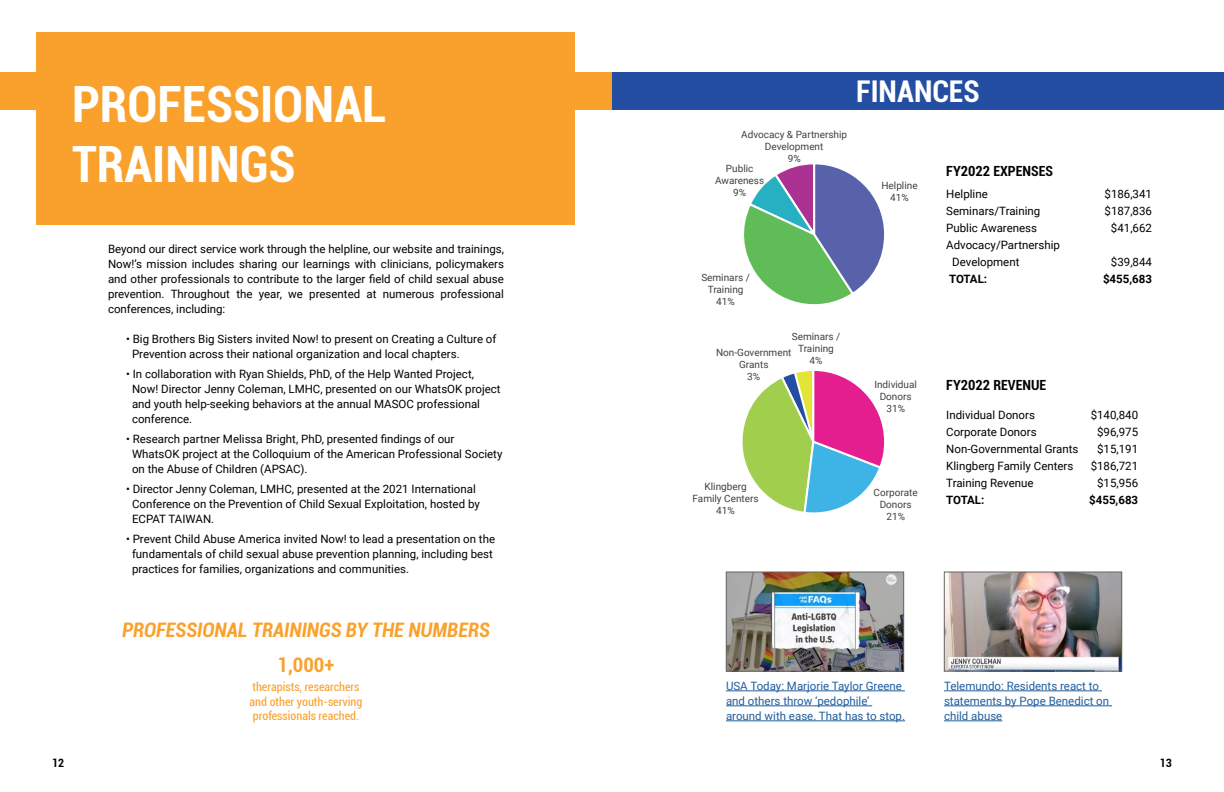
<style>
.page{position:relative;width:1224px;height:792px;background:#fff}
.page>*{position:absolute;margin:0;border:0;box-sizing:border-box;transform-origin:0 0}
.t1{font:700 condensed 50px/60px "Roboto";color:#fff}
.t2{font:700 condensed 30px "Roboto";color:#fff}
.t3{font:italic 700 condensed 20px "Roboto";color:#f9a12c}
.t4{font:700 condensed 20px "Roboto";color:#f9a12c}
.t5{font:700 condensed 14px "Roboto";color:#000}
.t6{font:condensed 12px/14.4px "Roboto";color:#f9a12c}
.t7{font:11.5px/15px "Roboto";color:#000}
.t8{font:11.5px/15px "Roboto";color:#215e9e}
.t9{font:700 11.5px "Roboto";color:#000}
.t10{font:700 condensed 11.5px "Roboto";color:#000}
.t11{font:10px/12px "Roboto";color:#414042;text-align:center}
</style>
<div class="page">
<svg style="left:742px;top:370px;width:143px;height:143px"></svg>
<div style="left:0;top:72px;width:612px;height:38px;background:#f9a12c"></div>
<div style="left:37px;top:32px;width:538px;height:192px;background:#f9a12c"></div>
<svg style="left:744px;top:164px;width:140px;height:141px"></svg>
<div style="left:612px;top:72px;width:612px;height:38px;background:#244ea2"></div>
<img style="left:728px;top:574px;width:174px;height:95px">
<div style="left:726px;top:572px;width:178px;height:99px;border:1px solid #636466"></div>
<img style="left:946px;top:574px;width:174px;height:95px">
<div style="left:944px;top:572px;width:178px;height:99px;border:1px solid #636466"></div>
<hr style="left:944px;top:691px;width:158px;height:1px;background:#215e9e">
<hr style="left:944px;top:706px;width:168px;height:1px;background:#215e9e">
<hr style="left:944px;top:721px;width:58px;height:1px;background:#215e9e">
<hr style="left:726px;top:691px;width:179px;height:1px;background:#215e9e">
<hr style="left:726px;top:706px;width:146px;height:1px;background:#215e9e">
<hr style="left:726px;top:721px;width:179px;height:1px;background:#215e9e">
<p class="t1" style="left:72px;top:72px;width:316px">PROFESSIONAL<br>TRAININGS</p>
<p class="t7" style="left:108px;top:241px;width:398px;text-align:justify">Beyond our direct service work through the helpline, our website and trainings, Now!’s mission includes sharing our learnings with clinicians, policymakers and other professionals to contribute to the larger field of child sexual abuse prevention. Throughout the year, we presented at numerous professional conferences, including:</p>
<p class="t7" style="left:132px;top:331px;width:366px;text-indent:-6px">• Big Brothers Big Sisters invited Now! to present on Creating a Culture of<br>Prevention across their national organization and local chapters.</p>
<p class="t7" style="left:132px;top:366px;width:370px;text-indent:-6px">• In collaboration with Ryan Shields, PhD, of the Help Wanted Project, Now! Director Jenny Coleman, LMHC, presented on our WhatsOK project and youth help-seeking behaviors at the annual MASOC professional conference.</p>
<p class="t7" style="left:132px;top:431px;width:372px;text-indent:-6px">• Research partner Melissa Bright, PhD, presented findings of our<br>WhatsOK project at the Colloquium of the American Professional Society on the Abuse of Children (APSAC).</p>
<p class="t7" style="left:132px;top:481px;width:349px;text-indent:-6px">• Director Jenny Coleman, LMHC, presented at the 2021 International<br>Conference on the Prevention of Child Sexual Exploitation, hosted by<br>ECPAT TAIWAN.</p>
<p class="t7" style="left:132px;top:531px;width:365px;text-indent:-6px">• Prevent Child Abuse America invited Now! to lead a presentation on the fundamentals of child sexual abuse prevention planning, including best practices for families, organizations and communities.</p>
<p class="t3" style="left:122px;top:616px;width:369px">PROFESSIONAL TRAININGS BY THE NUMBERS</p>
<p class="t4" style="left:278px;top:651px;width:58px">1,000+</p>
<p class="t6" style="left:250px;top:679px;width:114px">therapists, researchers and other youth-serving professionals reached.</p>
<p class="t2" style="left:856px;top:70px;width:125px">FINANCES</p>
<p class="t11" style="left:741px;top:128px;width:107px">Advocacy &amp; Partnership<br>Development</p>
<p class="t11" style="left:788px;top:152px;width:14px">9%</p>
<p class="t11" style="left:715px;top:162px;width:51px">Public<br>Awareness</p>
<p class="t11" style="left:733px;top:186px;width:14px">9%</p>
<p class="t11" style="left:882px;top:179px;width:38px">Helpline<br>41%</p>
<p class="t11" style="left:701px;top:271px;width:50px">Seminars /<br>Training</p>
<p class="t11" style="left:716px;top:295px;width:20px">41%</p>
<p class="t11" style="left:792px;top:330px;width:50px">Seminars /<br>Training</p>
<p class="t11" style="left:810px;top:354px;width:14px">4%</p>
<p class="t11" style="left:716px;top:346px;width:77px">Non-Government</p>
<p class="t11" style="left:739px;top:358px;width:31px">Grants</p>
<p class="t11" style="left:747px;top:370px;width:14px">3%</p>
<p class="t11" style="left:693px;top:480px;width:68px">Klingberg<br>Family Centers</p>
<p class="t11" style="left:716px;top:504px;width:20px">41%</p>
<p class="t11" style="left:874px;top:378px;width:44px">Individual<br>Donors</p>
<p class="t11" style="left:886px;top:402px;width:20px">31%</p>
<p class="t11" style="left:874px;top:486px;width:46px">Corporate<br>Donors</p>
<p class="t11" style="left:886px;top:510px;width:20px">21%</p>
<p class="t5" style="left:946px;top:162px;width:108px">FY2022 EXPENSES</p>
<p class="t7" style="left:946px;top:186px;width:43px">Helpline</p>
<p class="t7" style="left:946px;top:203px;width:96px">Seminars/Training</p>
<p class="t7" style="left:946px;top:220px;width:92px">Public Awareness</p>
<p class="t7" style="left:952px;top:236px;width:109px;line-height:17px;text-indent:-6px">Advocacy/Partnership<br>Development</p>
<p class="t9" style="left:949px;top:271px;width:40px">TOTAL:</p>
<p class="t5" style="left:946px;top:375px;width:101px">FY2022 REVENUE</p>
<p class="t7" style="left:946px;top:407px;width:90px">Individual Donors</p>
<p class="t7" style="left:946px;top:424px;width:92px">Corporate Donors</p>
<p class="t7" style="left:946px;top:441px;width:134px">Non-Governmental Grants</p>
<p class="t7" style="left:946px;top:458px;width:129px">Klingberg Family Centers</p>
<p class="t7" style="left:946px;top:475px;width:89px">Training Revenue</p>
<p class="t9" style="left:946px;top:492px;width:40px">TOTAL:</p>
<p class="t7" style="left:1105px;top:186px;width:49px">$186,341</p>
<p class="t7" style="left:1105px;top:203px;width:49px">$187,836</p>
<p class="t7" style="left:1111px;top:220px;width:43px">$41,662</p>
<p class="t7" style="left:1111px;top:254px;width:43px">$39,844</p>
<p class="t9" style="left:1103px;top:271px;width:51px">$455,683</p>
<p class="t7" style="left:1091px;top:407px;width:49px">$140,840</p>
<p class="t7" style="left:1097px;top:424px;width:43px">$96,975</p>
<p class="t7" style="left:1097px;top:441px;width:43px">$15,191</p>
<p class="t7" style="left:1091px;top:458px;width:49px">$186,721</p>
<p class="t7" style="left:1097px;top:475px;width:43px">$15,956</p>
<p class="t9" style="left:1089px;top:492px;width:51px">$455,683</p>
<p class="t8" style="left:726px;top:678px;width:181px">USA Today: Marjorie Taylor Greene and others throw ‘pedophile’ around with ease. That has to stop.</p>
<p class="t8" style="left:944px;top:678px;width:167px">Telemundo: Residents react to statements by Pope Benedict on child abuse</p>
<p class="t10" style="left:52px;top:754px;width:14px">12</p>
<p class="t10" style="left:1160px;top:754px;width:14px">13</p>
</div>
